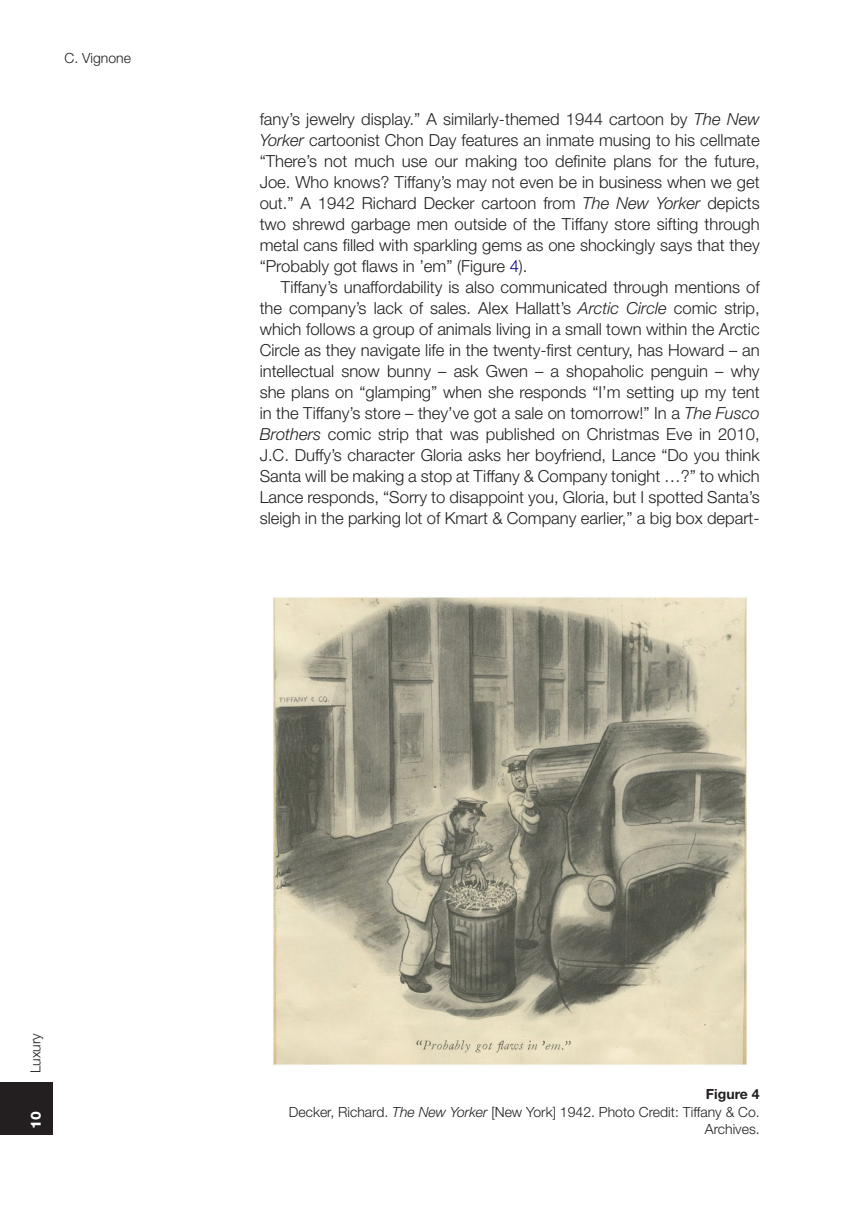
<style>
.page{position:relative;width:864px;height:1231px;background:#fff}
.page>*{position:absolute;margin:0;border:0;box-sizing:border-box;transform-origin:0 0}
.t1{font:300 16.62px/21px "Helvetica Neue LT Std";color:#231f20;text-align:justify}
.t2{font:300 14px/17.5px "Helvetica Neue LT Std";color:#231f20;text-align:right}
.t3{font:300 14px "Helvetica Neue";color:#231f20}
.t4{font:800 14px "Helvetica Neue";color:#fff}
.s1{font-style:italic}
.s2{color:#000080}
.s3{font-weight:700}
</style>
<div class="page">
<div style="left:0;top:1081px;width:52px;height:53px;background:#231f20"></div>
<img style="left:273px;top:597px;width:474px;height:468px">
<p class="t3" style="left:64px;top:49px;width:68px">C. Vignone</p>
<p class="t1" style="left:259px;top:108px;width:501px">fany’s jewelry display.” A similarly-themed 1944 cartoon by <span class="s1">The New Yorker</span> cartoonist Chon Day features an inmate musing to his cellmate “There’s not much use our making too definite plans for the future, Joe. Who knows? Tiffany’s may not even be in business when we get out.” A 1942 Richard Decker cartoon from <span class="s1">The New Yorker</span> depicts two shrewd garbage men outside of the Tiffany store sifting through metal cans filled with sparkling gems as one shockingly says that they “Probably got flaws in ’em” (Figure <span class="s2">4</span>).</p>
<p class="t1" style="left:259px;top:276px;width:501px;text-indent:21px">Tiffany’s unaffordability is also communicated through mentions of the company’s lack of sales. Alex Hallatt’s <span class="s1">Arctic Circle</span> comic strip, which follows a group of animals living in a small town within the Arctic Circle as they navigate life in the twenty-first century, has Howard – an intellectual snow bunny – ask Gwen – a shopaholic penguin – why she plans on “glamping” when she responds “I’m setting up my tent in the Tiffany’s store – they’ve got a sale on tomorrow!” In a <span class="s1">The Fusco Brothers</span> comic strip that was published on Christmas Eve in 2010, J.C. Duffy’s character Gloria asks her boyfriend, Lance “Do you think Santa will be making a stop at Tiffany &amp; Company tonight …?” to which Lance responds, “Sorry to disappoint you, Gloria, but I spotted Santa’s sleigh in the parking lot of Kmart &amp; Company earlier,” a big box depart-</p>
<p class="t3" style="left:27px;top:1073px;width:42px;rotate:-90deg">Luxury</p>
<p class="t4" style="left:27px;top:1128px;width:19px;rotate:-90deg">10</p>
<p class="t2" style="left:289px;top:1084px;width:472px"><span class="s3">Figure 4<br></span>Decker, Richard. <span class="s1">The New Yorker</span> [New York] 1942. Photo Credit: Tiffany &amp; Co.<br>Archives.</p>
</div>
